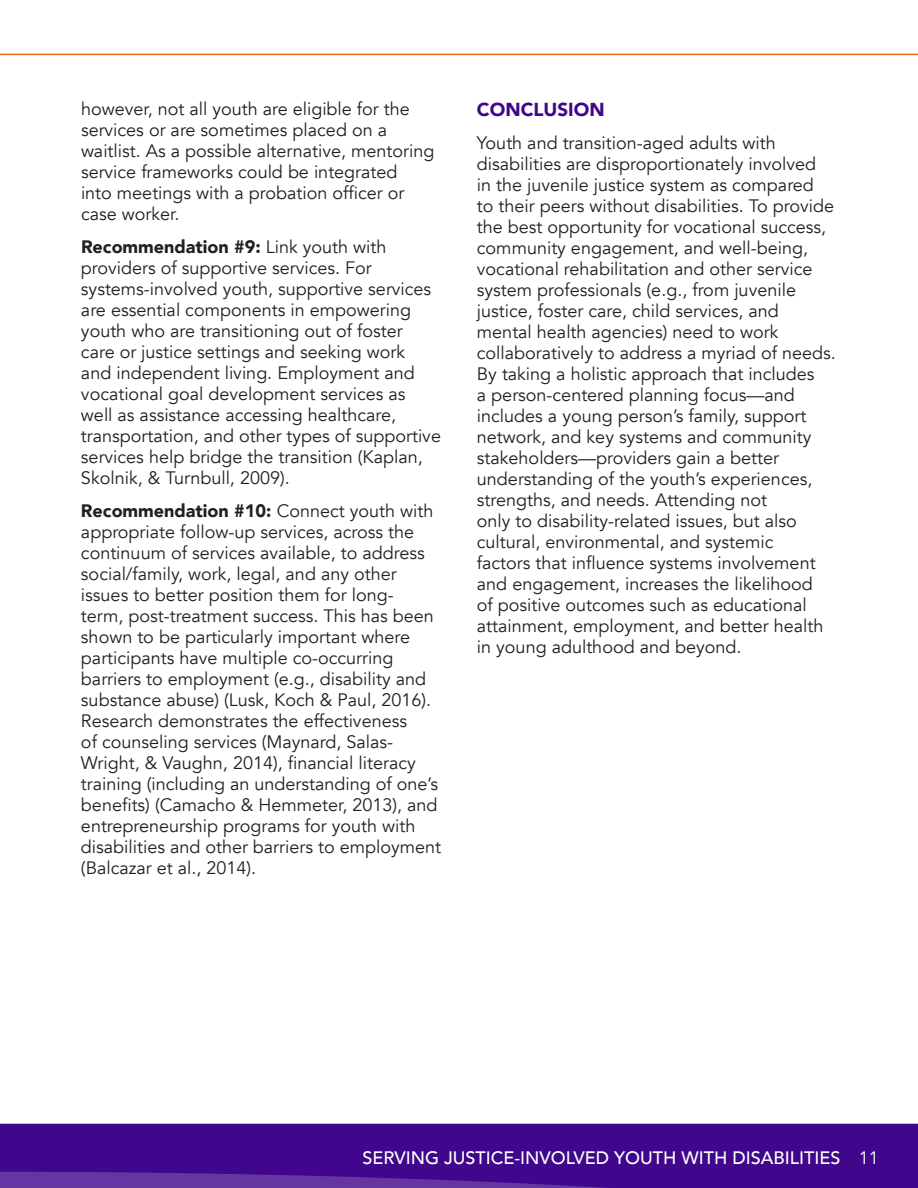
<style>
.page{position:relative;width:918px;height:1188px;background:#fff}
.page>*{position:absolute;margin:0;border:0;box-sizing:border-box;transform-origin:0 0}
.t1{font:900 18.75px "Avenir";color:#40068b}
.t2{font:18px/21px "Avenir";color:#231f20}
.t3{font:500 18px "Avenir";color:#fff}
.s1{font-weight:900}
.s2{font-weight:400}
</style>
<div class="page">
<hr style="left:0;top:54px;width:918px;height:1px;background:#f2662a">
<div style="left:0;top:1124px;width:918px;height:64px;background:#40068b"></div>
<svg style="left:0;top:1172px;width:917px;height:16px"></svg>
<p class="t2" style="left:81px;top:99px;width:355px">however, not all youth are eligible for the services or are sometimes placed on a waitlist. As a possible alternative, mentoring service frameworks could be integrated<br>into meetings with a probation officer or case worker.</p>
<p class="t2" style="left:81px;top:237px;width:362px"><span class="s1">Recommendation #9:</span> Link youth with providers of supportive services. For systems-involved youth, supportive services are essential components in empowering youth who are transitioning out of foster care or justice settings and seeking work<br>and independent living. Employment and vocational goal development services as well as assistance accessing healthcare, transportation, and other types of supportive services help bridge the transition (Kaplan, Skolnik, &amp; Turnbull, 2009).</p>
<p class="t2" style="left:81px;top:501px;width:362px"><span class="s1">Recommendation #10:</span> Connect youth with appropriate follow-up services, across the continuum of services available, to address social/family, work, legal, and any other issues to better position them for long-<br>term, post-treatment success. This has been shown to be particularly important where participants have multiple co-occurring barriers to employment (e.g., disability and substance abuse) (Lusk, Koch &amp; Paul, 2016).<br>Research demonstrates the effectiveness<br>of counseling services (Maynard, Salas-Wright, &amp; Vaughn, 2014), financial literacy training (including an understanding of one’s benefits) (Camacho &amp; Hemmeter, 2013), and entrepreneurship programs for youth with disabilities and other barriers to employment (Balcazar et al., 2014).</p>
<p class="t1" style="left:477px;top:93px;width:129px">CONCLUSION</p>
<p class="t2" style="left:477px;top:133px;width:360px">Youth and transition-aged adults with disabilities are disproportionately involved<br>in the juvenile justice system as compared<br>to their peers without disabilities. To provide the best opportunity for vocational success, community engagement, and well-being, vocational rehabilitation and other service system professionals (e.g., from juvenile justice, foster care, child services, and mental health agencies) need to work collaboratively to address a myriad of needs.<br>By taking a holistic approach that includes<br>a person-centered planning focus—and includes a young person’s family, support network, and key systems and community stakeholders—providers gain a better understanding of the youth’s experiences, strengths, and needs. Attending not<br>only to disability-related issues, but also cultural, environmental, and systemic<br>factors that influence systems involvement and engagement, increases the likelihood<br>of positive outcomes such as educational attainment, employment, and better health in young adulthood and beyond.</p>
<p class="t3" style="left:362px;top:1142px;width:518px">SERVING JUSTICE-INVOLVED YOUTH WITH DISABILITIES <span class="s2">11</span></p>
</div>
